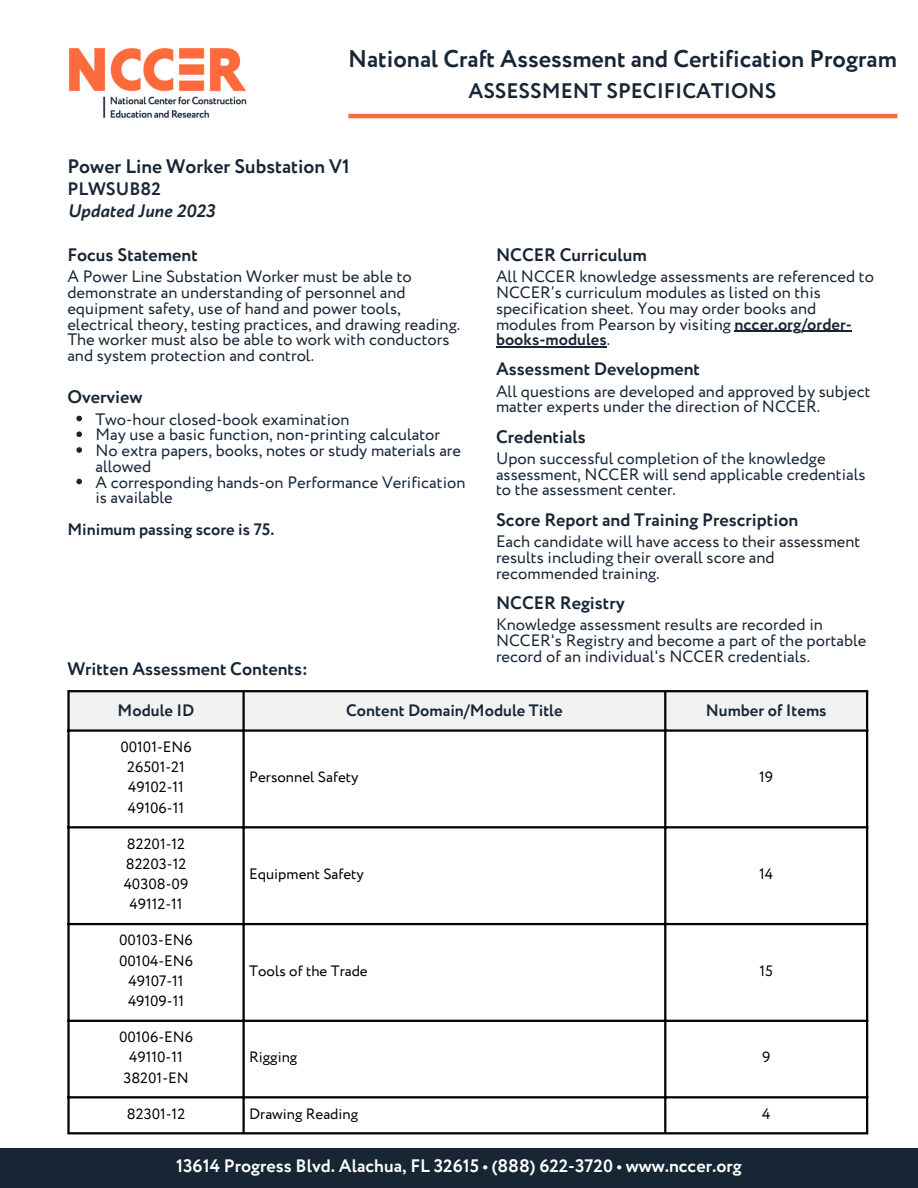
<style>
.page{position:relative;width:918px;height:1188px;background:#fff}
.page>*{position:absolute;margin:0;border:0;box-sizing:border-box;transform-origin:0 0}
.t1{font:700 24px "Circe";color:#172535}
.t2{font:700 21px "Circe";color:#172535}
.t3{font:700 19.5px "Circe";color:#172535}
.t4{font:700 18px "Circe";color:#172535}
.t5{font:700 18px "Circe";color:#fff}
.t6{font:italic 700 18px "Circe";color:#172535}
.t7{font:16.5px/15.8px "Circe";color:#172535}
.t8{font:700 16.5px "Circe";color:#172535}
.t9{font:15px "Circe";color:#000}
.s1{font-weight:700}
</style>
<div class="page">
<div style="left:0;top:1148px;width:918px;height:40px;background:#172535"></div>
<img style="left:68px;top:48px;width:179px;height:70px">
<hr style="left:348px;top:114px;width:549px;height:4px;background:#fd6a3c">
<div style="left:70px;top:692px;width:796px;height:37px;background:#f2f2f2"></div>
<hr style="left:67px;top:692px;width:3px;height:440px;background:#000">
<hr style="left:242px;top:692px;width:3px;height:440px;background:#000">
<hr style="left:664px;top:692px;width:2px;height:440px;background:#000">
<hr style="left:866px;top:692px;width:2px;height:440px;background:#000">
<hr style="left:67px;top:690px;width:801px;height:2px;background:#000">
<hr style="left:67px;top:729px;width:801px;height:3px;background:#000">
<hr style="left:67px;top:826px;width:801px;height:2px;background:#000">
<hr style="left:67px;top:923px;width:801px;height:2px;background:#000">
<hr style="left:67px;top:1020px;width:801px;height:2px;background:#000">
<hr style="left:67px;top:1096px;width:801px;height:2px;background:#000">
<hr style="left:67px;top:1132px;width:801px;height:2px;background:#000">
<hr style="left:735px;top:331px;width:117px;height:1px;background:#172535">
<hr style="left:496px;top:347px;width:111px;height:1px;background:#172535">
<svg style="left:76px;top:416px;width:6px;height:5px"></svg>
<svg style="left:76px;top:431px;width:6px;height:6px"></svg>
<svg style="left:76px;top:447px;width:6px;height:6px"></svg>
<svg style="left:76px;top:479px;width:6px;height:5px"></svg>
<p class="t1" style="left:348px;top:43px;width:550px">National Craft Assessment and Certification Program</p>
<p class="t2" style="left:468px;top:76px;width:310px">ASSESSMENT SPECIFICATIONS</p>
<p class="t3" style="left:67px;top:153px;width:284px">Power Line Worker Substation V1</p>
<p class="t4" style="left:67px;top:176px;width:95px">PLWSUB82</p>
<p class="t6" style="left:67px;top:199px;width:149px">Updated June 2023</p>
<p class="t4" style="left:67px;top:243px;width:132px">Focus Statement</p>
<p class="t7" style="left:67px;top:270px;width:394px">A Power Line Substation Worker must be able to demonstrate an understanding of personnel and equipment safety, use of hand and power tools, electrical theory, testing practices, and drawing reading.<br>The worker must also be able to work with conductors and system protection and control.</p>
<p class="t4" style="left:67px;top:385px;width:76px">Overview</p>
<p class="t7" style="left:95px;top:412px;width:256px">Two-hour closed-book examination</p>
<p class="t7" style="left:95px;top:428px;width:346px">May use a basic function, non-printing calculator</p>
<p class="t7" style="left:95px;top:444px;width:367px">No extra papers, books, notes or study materials are allowed</p>
<p class="t7" style="left:95px;top:475px;width:372px">A corresponding hands-on Performance Verification is available</p>
<p class="t8" style="left:67px;top:518px;width:208px">Minimum passing score is 75.</p>
<p class="t4" style="left:67px;top:657px;width:242px">Written Assessment Contents:</p>
<p class="t4" style="left:496px;top:243px;width:152px">NCCER Curriculum</p>
<p class="t7" style="left:496px;top:270px;width:379px">All NCCER knowledge assessments are referenced to NCCER’s curriculum modules as listed on this specification sheet. You may order books and modules from Pearson by visiting <span class="s1">nccer.org/order&shy;books-modules</span>.</p>
<p class="t4" style="left:496px;top:357px;width:206px">Assessment Development</p>
<p class="t7" style="left:496px;top:384px;width:376px">All questions are developed and approved by subject matter experts under the direction of NCCER.</p>
<p class="t4" style="left:496px;top:424px;width:91px">Credentials</p>
<p class="t7" style="left:496px;top:451px;width:371px">Upon successful completion of the knowledge assessment, NCCER will send applicable credentials to the assessment center.</p>
<p class="t4" style="left:496px;top:507px;width:304px">Score Report and Training Prescription</p>
<p class="t7" style="left:496px;top:534px;width:366px">Each candidate will have access to their assessment results including their overall score and recommended training.</p>
<p class="t4" style="left:496px;top:590px;width:130px">NCCER Registry</p>
<p class="t7" style="left:496px;top:618px;width:372px">Knowledge assessment results are recorded in<br>NCCER's Registry and become a part of the portable record of an individual's NCCER credentials.</p>
<p class="t8" style="left:118px;top:699px;width:78px">Module ID</p>
<p class="t8" style="left:346px;top:699px;width:218px">Content Domain/Module Title</p>
<p class="t8" style="left:706px;top:699px;width:122px">Number of Items</p>
<p class="t9" style="left:120px;top:737px;width:73px">00101-EN6</p>
<p class="t9" style="left:127px;top:757px;width:59px">26501-21</p>
<p class="t9" style="left:128px;top:777px;width:57px">49102-11</p>
<p class="t9" style="left:128px;top:797px;width:58px">49106-11</p>
<p class="t9" style="left:249px;top:767px;width:111px">Personnel Safety</p>
<p class="t9" style="left:759px;top:767px;width:15px">19</p>
<p class="t9" style="left:127px;top:833px;width:60px">82201-12</p>
<p class="t9" style="left:126px;top:854px;width:62px">82203-12</p>
<p class="t9" style="left:124px;top:874px;width:66px">40308-09</p>
<p class="t9" style="left:130px;top:894px;width:54px">49112-11</p>
<p class="t9" style="left:119px;top:930px;width:75px">00103-EN6</p>
<p class="t9" style="left:119px;top:950px;width:75px">00104-EN6</p>
<p class="t9" style="left:128px;top:971px;width:57px">49107-11</p>
<p class="t9" style="left:128px;top:991px;width:58px">49109-11</p>
<p class="t9" style="left:119px;top:1027px;width:76px">00106-EN6</p>
<p class="t9" style="left:129px;top:1047px;width:55px">49110-11</p>
<p class="t9" style="left:123px;top:1067px;width:67px">38201-EN</p>
<p class="t9" style="left:249px;top:864px;width:116px">Equipment Safety</p>
<p class="t9" style="left:759px;top:864px;width:15px">14</p>
<p class="t9" style="left:249px;top:961px;width:120px">Tools of the Trade</p>
<p class="t9" style="left:759px;top:961px;width:15px">15</p>
<p class="t9" style="left:249px;top:1047px;width:50px">Rigging</p>
<p class="t9" style="left:762px;top:1047px;width:10px">9</p>
<p class="t9" style="left:127px;top:1103px;width:60px">82301-12</p>
<p class="t9" style="left:249px;top:1103px;width:110px">Drawing Reading</p>
<p class="t9" style="left:762px;top:1103px;width:10px">4</p>
<p class="t5" style="left:176px;top:1154px;width:567px">13614 Progress Blvd. Alachua, FL 32615 • (888) 622-3720 • www.nccer.org</p>
</div>
